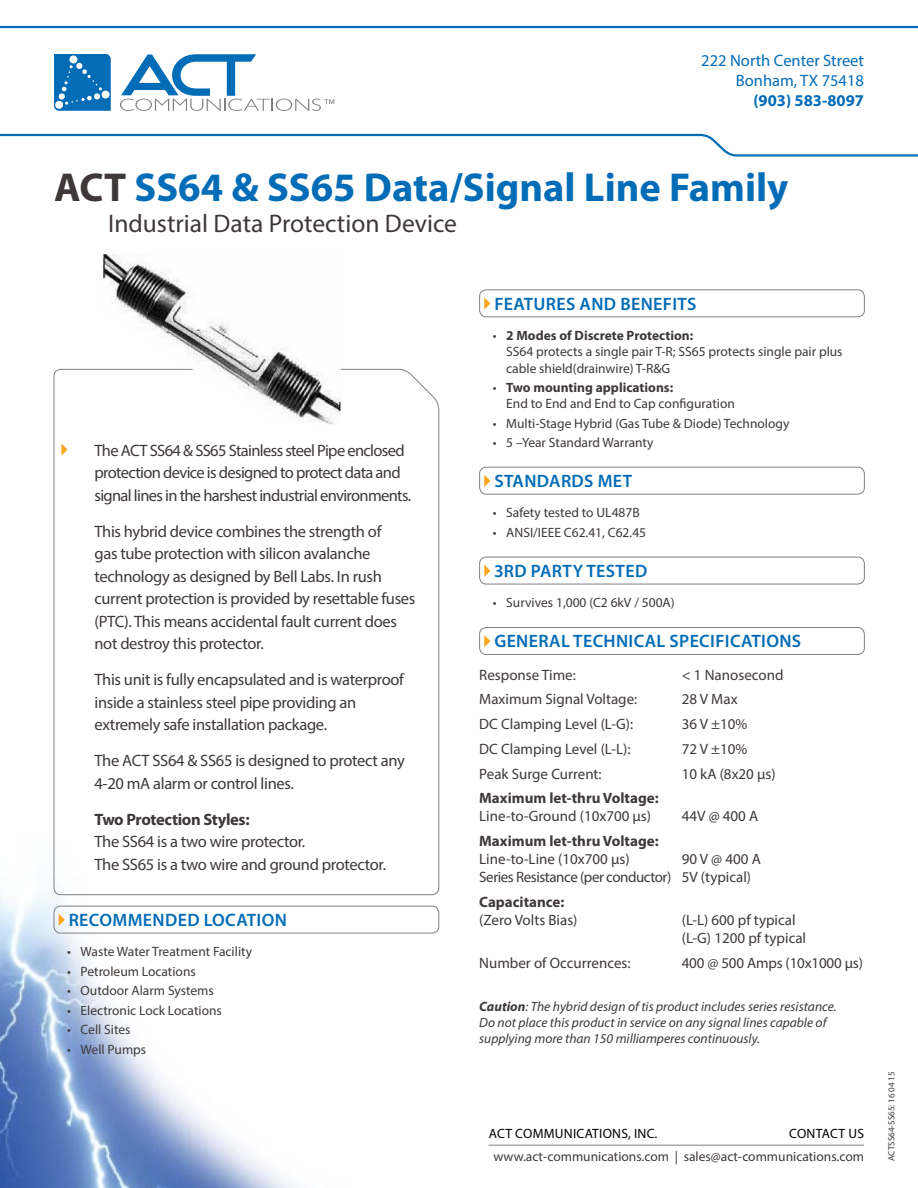
<style>
.page{position:relative;width:918px;height:1188px;background:#fff}
.page>*{position:absolute;margin:0;border:0;box-sizing:border-box;transform-origin:0 0}
.t1{font:700 40.5px "Myriad Pro";color:#036cb6}
.t2{font:25.5px "Myriad Pro";color:#3e3938}
.t3{font:600 18px "Myriad Pro";letter-spacing:.02em;color:#036cb6}
.t4{font:16.5px/22.5px "Myriad Pro";letter-spacing:-.02em;color:#3e3938}
.t5{font:16.5px/22.5px "Myriad Pro";letter-spacing:-.04em;color:#3e3938}
.t6{font:16.5px/19.8px "Myriad Pro";color:#036cb6;text-align:right}
.t7{font:700 16.5px "Myriad Pro";letter-spacing:-.02em;color:#3e3938}
.t8{font:700 16.5px "Myriad Pro";color:#036cb6}
.t9{font:15px/18px "Myriad Pro";color:#3e3938}
.t10{font:700 15px "Myriad Pro";color:#3e3938}
.t11{font:15px/18px "Myriad Pro";letter-spacing:-.03em;color:#3e3938}
.t12{font:13.5px/16.2px "Myriad Pro";color:#3e3938}
.t13{font:italic 13.5px/16.2px "Myriad Pro";color:#3e3938}
.t14{font:13.5px "Myriad Pro";letter-spacing:.02em;color:#000}
.t15{font:9px "Myriad Pro";color:#3e3938}
.s1{color:#3e3938}
.s2{font-weight:700}
</style>
<div class="page">
<svg style="left:0;top:25px;width:918px;height:132px"></svg>
<svg style="left:54px;top:54px;width:57px;height:57px;background:#207cbe"></svg>
<svg style="left:120px;top:54px;width:214px;height:57px"></svg>
<img style="left:0;top:878px;width:439px;height:310px">
<hr style="left:489px;top:1145px;width:375px;height:1px;background:#807f83">
<svg style="left:53px;top:369px;width:387px;height:526px"></svg>
<svg style="left:484px;top:297px;width:6px;height:13px"></svg>
<div style="left:479px;top:289px;width:386px;height:28px;border:1px solid #807f83;border-radius:7px"></div>
<svg style="left:484px;top:475px;width:6px;height:12px"></svg>
<div style="left:479px;top:467px;width:386px;height:28px;border:1px solid #807f83;border-radius:7px"></div>
<svg style="left:484px;top:565px;width:6px;height:12px"></svg>
<div style="left:479px;top:557px;width:386px;height:27px;border:1px solid #807f83;border-radius:7px"></div>
<svg style="left:484px;top:635px;width:6px;height:12px"></svg>
<div style="left:479px;top:627px;width:386px;height:28px;border:1px solid #807f83;border-radius:7px"></div>
<svg style="left:61px;top:443px;width:7px;height:13px"></svg>
<img style="left:103px;top:254px;width:238px;height:170px">
<svg style="left:59px;top:914px;width:6px;height:12px"></svg>
<div style="left:54px;top:906px;width:385px;height:27px;border:1px solid #807f83;border-radius:7px"></div>
<p class="t6" style="left:701px;top:51px;width:164px">222 North Center Street<br>Bonham, TX 75418</p>
<p class="t8" style="left:753px;top:90px;width:112px">(903) 583-8097</p>
<h1 class="t1" style="left:54px;top:161px;width:736px"><span class="s1">ACT</span> SS64 &amp; SS65 Data/Signal Line Family</h1>
<h2 class="t2" style="left:108px;top:208px;width:351px">Industrial Data Protection Device</h2>
<p class="t5" style="left:94px;top:439px;width:318px">The ACT SS64 &amp; SS65 Stainless steel Pipe enclosed protection device is designed to protect data and signal lines in the harshest industrial environments.</p>
<p class="t4" style="left:94px;top:520px;width:322px">This hybrid device combines the strength of<br>gas tube protection with silicon avalanche technology as designed by Bell Labs. In rush current protection is provided by resettable fuses (PTC). This means accidental fault current does not destroy this protector.</p>
<p class="t4" style="left:94px;top:668px;width:311px">This unit is fully encapsulated and is waterproof inside a stainless steel pipe providing an extremely safe installation package.</p>
<p class="t4" style="left:94px;top:749px;width:312px">The ACT SS64 &amp; SS65 is designed to protect any<br>4-20 mA alarm or control lines.</p>
<p class="t7" style="left:94px;top:809px;width:157px">Two Protection Styles:</p>
<p class="t4" style="left:94px;top:830px;width:293px">The SS64 is a two wire protector.<br>The SS65 is a two wire and ground protector.</p>
<h3 class="t3" style="left:69px;top:908px;width:220px">RECOMMENDED LOCATION</h3>
<p class="t12" style="left:67px;top:944px;width:186px">• Waste Water Treatment Facility</p>
<p class="t12" style="left:67px;top:963px;width:130px">• Petroleum Locations</p>
<p class="t12" style="left:67px;top:982px;width:148px">• Outdoor Alarm Systems</p>
<p class="t12" style="left:67px;top:1002px;width:156px">• Electronic Lock Locations</p>
<p class="t12" style="left:67px;top:1021px;width:65px">• Cell Sites</p>
<p class="t12" style="left:67px;top:1041px;width:81px">• Well Pumps</p>
<h3 class="t3" style="left:494px;top:292px;width:204px">FEATURES AND BENEFITS</h3>
<p class="t12" style="left:506px;top:327px;width:338px;text-indent:-14px">• <span class="s2">2 Modes of Discrete Protection:<br></span>SS64 protects a single pair T-R; SS65 protects single pair plus cable shield(drainwire) T-R&amp;G</p>
<p class="t12" style="left:506px;top:379px;width:230px;text-indent:-14px">• <span class="s2">Two mounting applications:<br></span>End to End and End to Cap configuration</p>
<p class="t12" style="left:493px;top:415px;width:298px">• Multi-Stage Hybrid (Gas Tube &amp; Diode) Technology</p>
<p class="t12" style="left:493px;top:434px;width:162px">• 5 –Year Standard Warranty</p>
<h3 class="t3" style="left:494px;top:469px;width:139px">STANDARDS MET</h3>
<p class="t12" style="left:493px;top:505px;width:149px">• Safety tested to UL487B</p>
<p class="t12" style="left:493px;top:524px;width:155px">• ANSI/IEEE C62.41, C62.45</p>
<h3 class="t3" style="left:494px;top:559px;width:155px">3RD PARTY TESTED</h3>
<p class="t12" style="left:493px;top:595px;width:183px">• Survives 1,000 (C2 6kV / 500A)</p>
<h3 class="t3" style="left:494px;top:630px;width:308px">GENERAL TECHNICAL SPECIFICATIONS</h3>
<p class="t9" style="left:479px;top:665px;width:98px">Response Time:</p>
<p class="t9" style="left:682px;top:665px;width:103px">&lt; 1 Nanosecond</p>
<p class="t9" style="left:479px;top:690px;width:160px">Maximum Signal Voltage:</p>
<p class="t9" style="left:682px;top:690px;width:57px">28 V Max</p>
<p class="t9" style="left:479px;top:715px;width:156px">DC Clamping Level (L-G):</p>
<p class="t9" style="left:682px;top:715px;width:67px">36 V ±10%</p>
<p class="t9" style="left:479px;top:740px;width:153px">DC Clamping Level (L-L):</p>
<p class="t9" style="left:682px;top:740px;width:67px">72 V ±10%</p>
<p class="t9" style="left:479px;top:764px;width:124px">Peak Surge Current:</p>
<p class="t9" style="left:682px;top:764px;width:95px">10 kA (8x20 µs)</p>
<p class="t10" style="left:479px;top:789px;width:181px">Maximum let-thru Voltage:</p>
<p class="t9" style="left:479px;top:807px;width:173px">Line-to-Ground (10x700 µs)</p>
<p class="t9" style="left:682px;top:807px;width:78px">44V @ 400 A</p>
<p class="t10" style="left:479px;top:831px;width:181px">Maximum let-thru Voltage:</p>
<p class="t9" style="left:479px;top:850px;width:152px">Line-to-Line (10x700 µs)</p>
<p class="t11" style="left:479px;top:850px;width:283px;text-indent:202px">90 V @ 400 A<br>Series Resistance (per conductor) 5V (typical)</p>
<p class="t10" style="left:479px;top:892px;width:87px">Capacitance:</p>
<p class="t9" style="left:479px;top:911px;width:100px">(Zero Volts Bias)</p>
<p class="t9" style="left:682px;top:911px;width:126px">(L-L) 600 pf typical (L-G) 1200 pf typical</p>
<p class="t9" style="left:479px;top:953px;width:153px">Number of Occurrences:</p>
<p class="t9" style="left:682px;top:953px;width:183px">400 @ 500 Amps (10x1000 µs)</p>
<p class="t13" style="left:479px;top:998px;width:359px"><span class="s2">Caution</span>: The hybrid design of tis product includes series resistance.<br>Do not place this product in service on any signal lines capable of supplying more than 150 milliamperes continuously.</p>
<p class="t14" style="left:489px;top:1125px;width:170px">ACT COMMUNICATIONS, INC.</p>
<p class="t14" style="left:789px;top:1125px;width:76px">CONTACT US</p>
<p class="t12" style="left:494px;top:1148px;width:372px">www.act-communications.com | sales@act-communications.com</p>
<p class="t15" style="left:886px;top:1161px;width:91px;rotate:-90deg">ACTSS64-SS65: 16 04 15</p>
</div>
